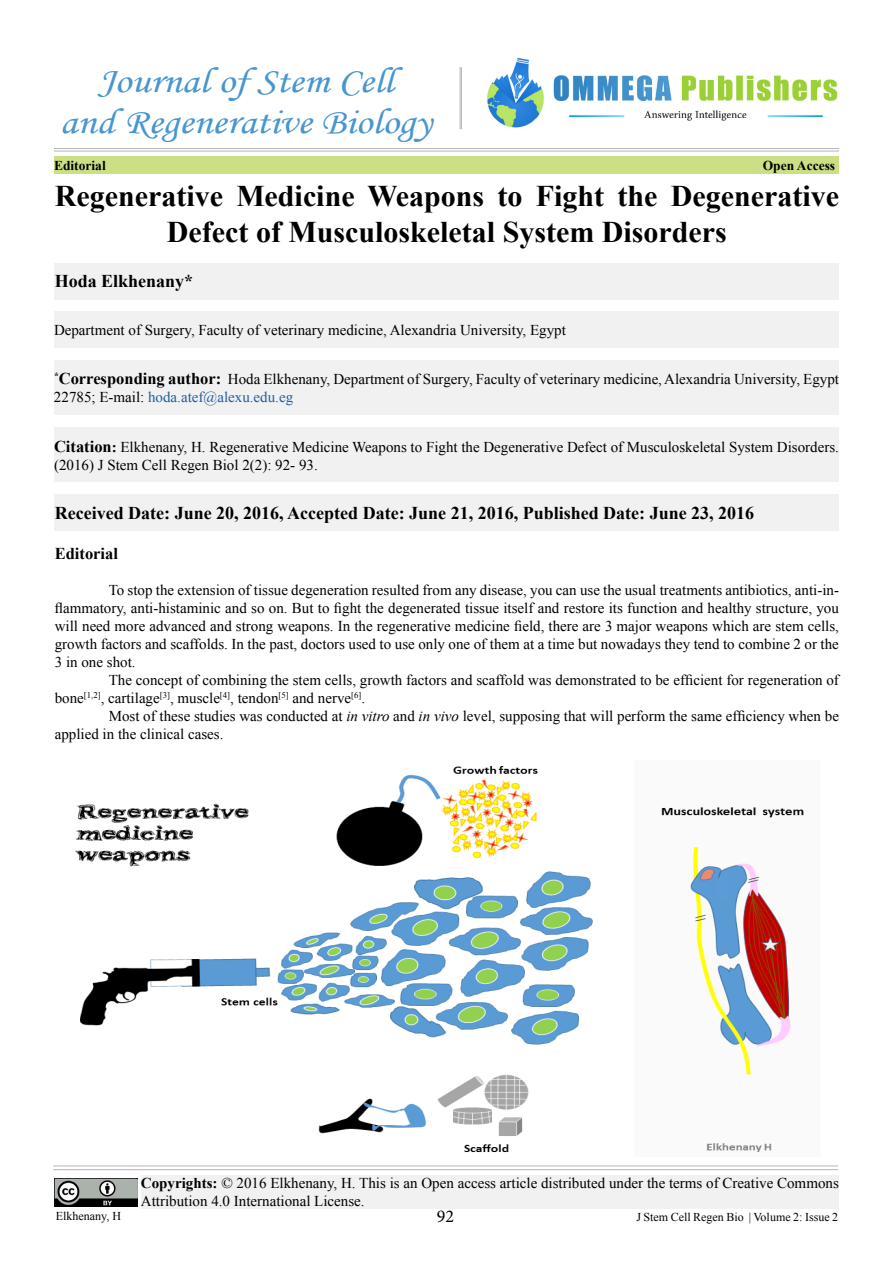
<style>
.page{position:relative;width:893px;height:1263px;background:#fff}
.page>*{position:absolute;margin:0;border:0;box-sizing:border-box;transform-origin:0 0}
.t1{font:36.15px/41.4px "Monotype Corsiva";color:#4796cf;text-align:center;scale:1.14 1}
.t2{font:700 30px/36px "Times New Roman";color:#000;text-align:center}
.t3{font:700 18px "Times New Roman";color:#000}
.t4{font:18px "Minion Pro";color:#000}
.t5{font:700 16.5px "Times New Roman";color:#000}
.t6{font:15px/18px "Times New Roman";color:#000}
.t7{font:700 13.5px "Times New Roman";color:#000}
.t8{font:12px "Times New Roman";color:#000}
.s1{font-weight:700;font-size:16.5px}
.s2{color:#215e9e}
.s3{font-weight:700}
.s4{font-style:italic}
</style>
<div class="page">
<img style="left:487px;top:57px;width:351px;height:71px">
<hr style="left:53px;top:1165px;width:785px;height:1px;background:#b1b4b6">
<hr style="left:53px;top:1169px;width:785px;height:1px;background:#b1b4b6">
<hr style="left:54px;top:148px;width:785px;height:1px;background:#b1b4b6">
<hr style="left:54px;top:151px;width:785px;height:1px;background:#b1b4b6">
<hr style="left:461px;top:67px;width:1px;height:62px;background:#b1b4b6">
<hr style="left:460px;top:67px;width:1px;height:62px;background:#b1b4b6">
<div style="left:141px;top:1175px;width:698px;height:34px;background:#f1f1f1"></div>
<img style="left:54px;top:1179px;width:83px;height:27px">
<div style="left:54px;top:156px;width:785px;height:18px;background:#cbdf85"></div>
<div style="left:55px;top:263px;width:784px;height:36px;background:#f1f1f1"></div>
<div style="left:54px;top:360px;width:785px;height:55px;background:#f1f1f1"></div>
<div style="left:55px;top:495px;width:784px;height:36px;background:#f1f1f1"></div>
<img style="left:75px;top:766px;width:729px;height:386px">
<div style="left:54px;top:312px;width:785px;height:36px;background:#f1f1f1"></div>
<div style="left:54px;top:428px;width:785px;height:54px;background:#f1f1f1"></div>
<h1 class="t1" style="left:60px;top:60px;width:328px">Journal of Stem Cell<br>and Regenerative Biology</h1>
<p class="t7" style="left:54px;top:156px;width:53px">Editorial</p>
<p class="t7" style="left:763px;top:156px;width:74px">Open Access</p>
<h2 class="t2" style="left:55px;top:177px;width:786px">Regenerative Medicine Weapons to Fight the Degenerative<br>Defect of Musculoskeletal System Disorders</h2>
<p class="t3" style="left:55px;top:268px;width:140px">Hoda Elkhenany*</p>
<p class="t6" style="left:54px;top:321px;width:513px">Department of Surgery, Faculty of veterinary medicine, Alexandria University, Egypt</p>
<p class="t6" style="left:54px;top:370px;width:786px"><sup>*</sup><span class="s1">Corresponding author:</span> Hoda Elkhenany, Department of Surgery, Faculty of veterinary medicine, Alexandria University, Egypt<br>22785; E-mail: <span class="s2">hoda.atef@alexu.edu.eg</span></p>
<p class="t6" style="left:54px;top:437px;width:786px"><span class="s1">Citation</span><span class="s3">:</span> Elkhenany, H. Regenerative Medicine Weapons to Fight the Degenerative Defect of Musculoskeletal System Disorders. (2016) J Stem Cell Regen Biol 2(2): 92- 93.</p>
<p class="t3" style="left:55px;top:500px;width:701px">Received Date: June 20, 2016, Accepted Date: June 21, 2016, Published Date: June 23, 2016</p>
<p class="t5" style="left:55px;top:542px;width:65px">Editorial</p>
<p class="t6" style="left:55px;top:581px;width:786px;text-align:justify;text-indent:54px">To stop the extension of tissue degeneration resulted from any disease, you can use the usual treatments antibiotics, anti-in&shy;flammatory, anti-histaminic and so on. But to fight the degenerated tissue itself and restore its function and healthy structure, you will need more advanced and strong weapons. In the regenerative medicine field, there are 3 major weapons which are stem cells, growth factors and scaffolds. In the past, doctors used to use only one of them at a time but nowadays they tend to combine 2 or the 3 in one shot.</p>
<p class="t6" style="left:55px;top:671px;width:786px;text-indent:54px">The concept of combining the stem cells, growth factors and scaffold was demonstrated to be efficient for regeneration of bone<sup>[1,2]</sup>, cartilage<sup>[3]</sup>, muscle<sup>[4]</sup>, tendon<sup>[5]</sup> and nerve<sup>[6]</sup>.</p>
<p class="t6" style="left:55px;top:707px;width:786px;text-indent:54px">Most of these studies was conducted at <span class="s4">in vitro</span> and <span class="s4">in vivo</span> level, supposing that will perform the same efficiency when be applied in the clinical cases.</p>
<p class="t8" style="left:56px;top:1207px;width:67px">Elkhenany, H</p>
<p class="t6" style="left:141px;top:1174px;width:699px"><span class="s3">Copyrights:</span> © 2016 Elkhenany, H. This is an Open access article distributed under the terms of Creative Commons<br>Attribution 4.0 International License.</p>
<p class="t4" style="left:437px;top:1204px;width:19px">92</p>
<p class="t8" style="left:636px;top:1208px;width:203px">J Stem Cell Regen Bio | Volume 2: Issue 2</p>
</div>
